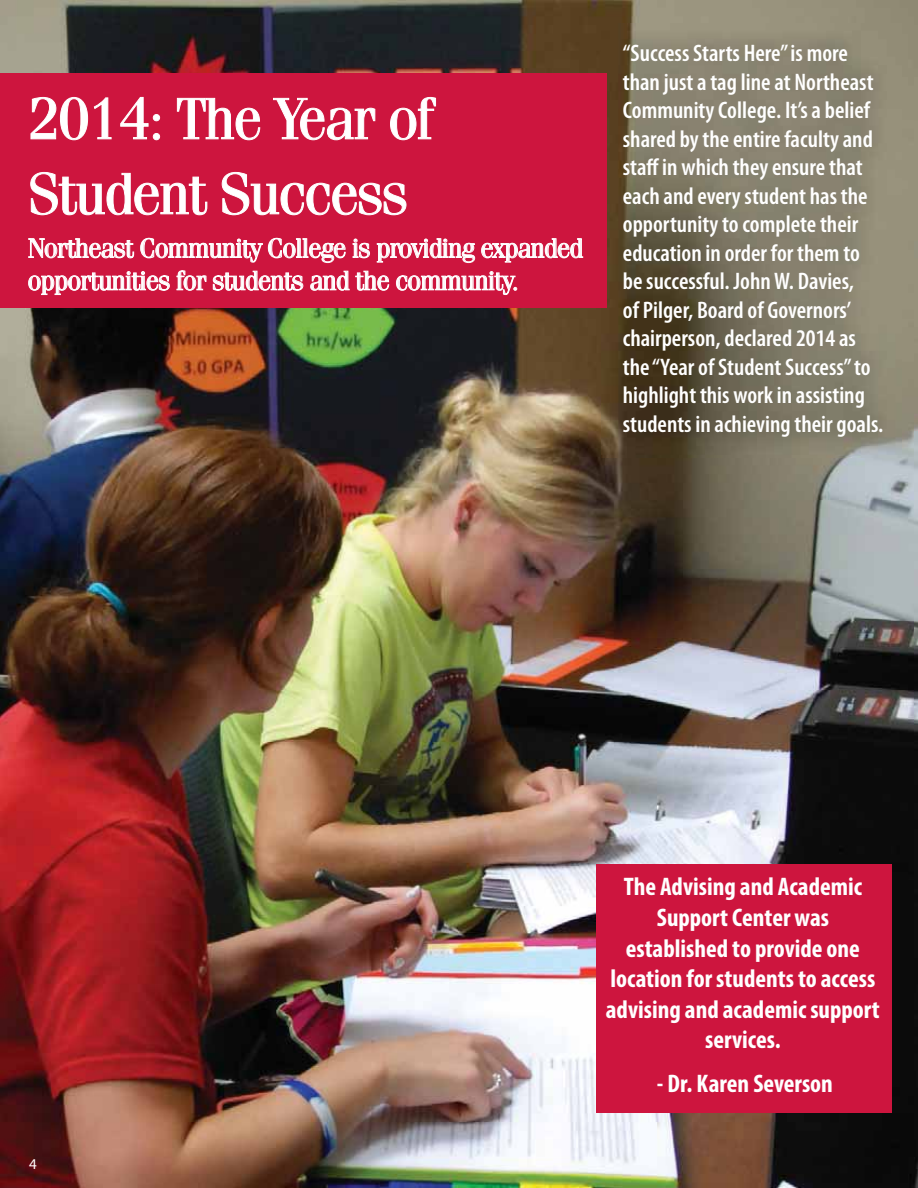
<style>
.page{position:relative;width:918px;height:1188px;background:#fff}
.page>*{position:absolute;margin:0;border:0;box-sizing:border-box;transform-origin:0 0}
.t1{font:58.5px/75px "Fenice Std";letter-spacing:-.04em;color:#fff}
.t2{font:27px/32.4px "Fenice Std";letter-spacing:-.04em;color:#fff}
.t3{font:700 condensed 25.5px/30.6px "Myriad Pro";color:#fff;text-align:center}
.t4{font:600 condensed 24px/28.5px "Myriad Pro";color:#fff}
.t5{font:15px "Myriad Pro";color:#fff}
</style>
<div class="page">
<img style="left:0;top:0;width:918px;height:1188px">
<img style="left:602px;top:23px;width:300px;height:434px">
<img style="left:915px;top:0;width:3px;height:1169px">
<div style="left:0;top:73px;width:606px;height:235px;background:#cd153e"></div>
<svg style="left:28px;top:238px;width:17px;height:20px"></svg>
<div style="left:45px;top:243px;width:12px;height:15px;border:1px solid #fff;border-radius:50%"></div>
<div style="left:48px;top:244px;width:6px;height:13px;border:1px solid #fff;border-radius:50%"></div>
<svg style="left:57px;top:238px;width:77px;height:21px"></svg>
<svg style="left:140px;top:238px;width:14px;height:21px"></svg>
<div style="left:156px;top:243px;width:12px;height:15px;border:1px solid #fff;border-radius:50%"></div>
<div style="left:159px;top:244px;width:6px;height:13px;border:1px solid #fff;border-radius:50%"></div>
<svg style="left:168px;top:238px;width:114px;height:25px"></svg>
<div style="left:283px;top:243px;width:12px;height:15px;border:1px solid #fff;border-radius:50%"></div>
<div style="left:286px;top:244px;width:6px;height:13px;border:1px solid #fff;border-radius:50%"></div>
<svg style="left:296px;top:238px;width:50px;height:25px"></svg>
<svg style="left:352px;top:239px;width:18px;height:20px"></svg>
<svg style="left:376px;top:243px;width:24px;height:20px"></svg>
<div style="left:400px;top:243px;width:11px;height:15px;border:1px solid #fff;border-radius:50%"></div>
<div style="left:402px;top:244px;width:7px;height:13px;border:1px solid #fff;border-radius:50%"></div>
<svg style="left:410px;top:238px;width:65px;height:25px"></svg>
<svg style="left:481px;top:238px;width:102px;height:25px"></svg>
<div style="left:29px;top:276px;width:11px;height:14px;border:1px solid #fff;border-radius:50%"></div>
<div style="left:31px;top:276px;width:7px;height:14px;border:1px solid #fff;border-radius:50%"></div>
<svg style="left:41px;top:275px;width:27px;height:20px"></svg>
<div style="left:59px;top:276px;width:5px;height:14px;border:1px solid #fff;border-radius:50%"></div>
<div style="left:68px;top:276px;width:12px;height:14px;border:1px solid #fff;border-radius:50%"></div>
<div style="left:71px;top:276px;width:6px;height:14px;border:1px solid #fff;border-radius:50%"></div>
<svg style="left:81px;top:272px;width:89px;height:19px"></svg>
<svg style="left:176px;top:270px;width:10px;height:21px"></svg>
<div style="left:184px;top:276px;width:12px;height:14px;border:1px solid #fff;border-radius:50%"></div>
<div style="left:187px;top:276px;width:6px;height:14px;border:1px solid #fff;border-radius:50%"></div>
<svg style="left:196px;top:275px;width:11px;height:16px"></svg>
<svg style="left:213px;top:270px;width:91px;height:21px"></svg>
<svg style="left:310px;top:270px;width:79px;height:21px"></svg>
<svg style="left:396px;top:275px;width:12px;height:16px"></svg>
<div style="left:408px;top:276px;width:12px;height:14px;border:1px solid #fff;border-radius:50%"></div>
<div style="left:411px;top:276px;width:6px;height:14px;border:1px solid #fff;border-radius:50%"></div>
<svg style="left:420px;top:272px;width:97px;height:23px"></svg>
<svg style="left:30px;top:97px;width:27px;height:43px"></svg>
<div style="left:60px;top:97px;width:28px;height:43px;border:1px solid #fff;border-radius:50%"></div>
<div style="left:67px;top:99px;width:14px;height:39px;border:1px solid #fff;border-radius:50%"></div>
<svg style="left:94px;top:97px;width:18px;height:43px"></svg>
<svg style="left:120px;top:97px;width:29px;height:43px"></svg>
<div style="left:153px;top:133px;width:7px;height:7px;border:1px solid #fff;border-radius:50%"></div>
<div style="left:153px;top:115px;width:7px;height:6px;border:1px solid #fff;border-radius:50%"></div>
<svg style="left:177px;top:98px;width:84px;height:43px"></svg>
<svg style="left:273px;top:98px;width:103px;height:43px"></svg>
<div style="left:391px;top:108px;width:25px;height:32px;border:1px solid #fff;border-radius:50%"></div>
<div style="left:397px;top:109px;width:13px;height:29px;border:1px solid #fff;border-radius:50%"></div>
<svg style="left:418px;top:97px;width:18px;height:43px"></svg>
<svg style="left:30px;top:172px;width:178px;height:44px"></svg>
<svg style="left:221px;top:172px;width:186px;height:44px"></svg>
<div style="left:596px;top:864px;width:295px;height:248px;background:#cd153e"></div>
<h1 class="t1" style="left:28px;top:86px;width:407px">2014: The Year of<br>Student Success</h1>
<p class="t2" style="left:28px;top:234px;width:557px">Northeast Community College is providing expanded opportunities for students and the community.</p>
<p class="t4" style="left:623px;top:40px;width:262px">“Success Starts Here” is more than just a tag line at Northeast<br>Community College. It’s a belief shared by the entire faculty and staff in which they ensure that each and every student has the opportunity to complete their education in order for them to be successful. John W. Davies,<br>of Pilger, Board of Governors’ chairperson, declared 2014 as the “Year of Student Success” to highlight this work in assisting students in achieving their goals.</p>
<p class="t5" style="left:29px;top:1155px;width:9px">4</p>
<p class="t3" style="left:606px;top:873px;width:275px">The Advising and Academic<br>Support Center was established to provide one location for students to access advising and academic support services.</p>
<p class="t3" style="left:657px;top:1070px;width:178px">- Dr. Karen Severson</p>
</div>
